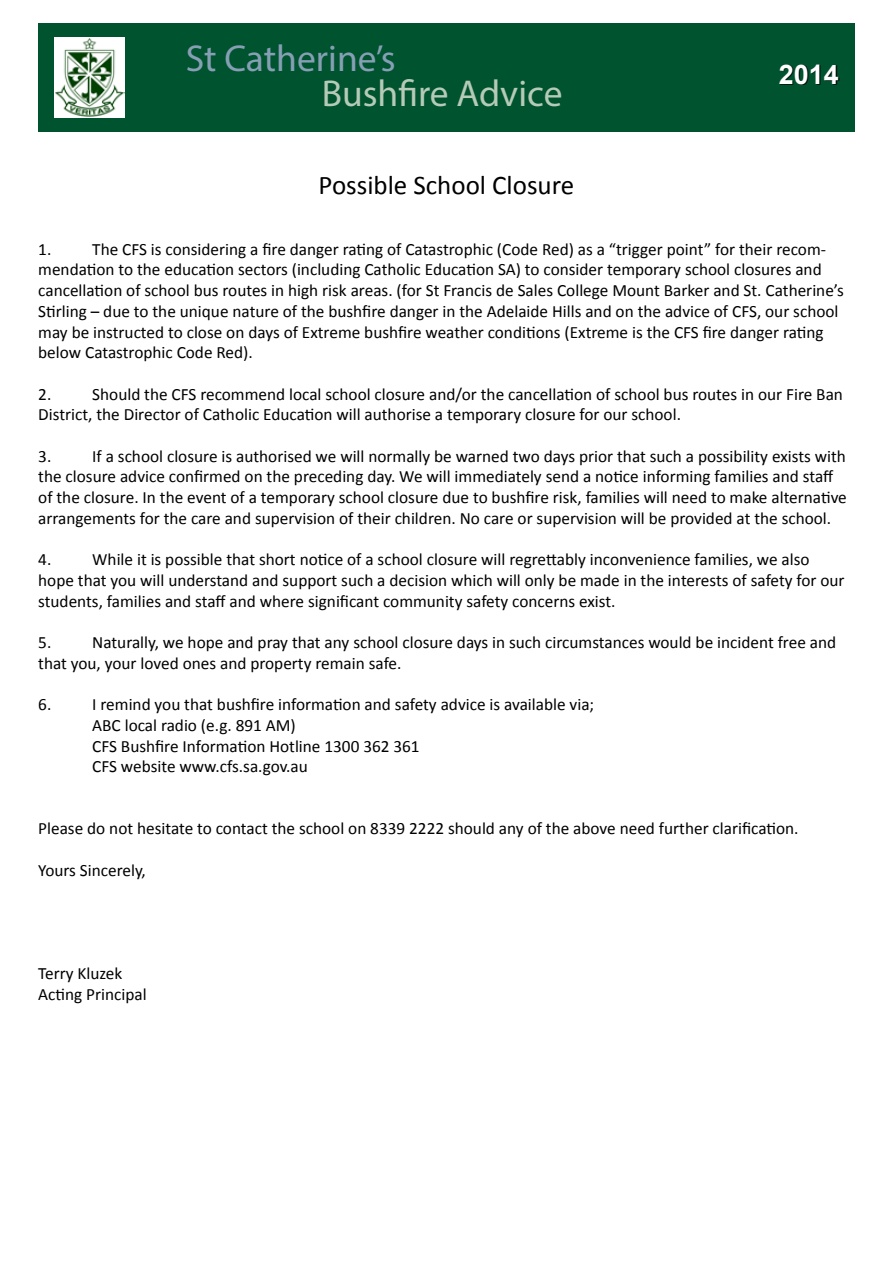
<style>
.page{position:relative;width:893px;height:1263px;background:#fff}
.page>*{position:absolute;margin:0;border:0;box-sizing:border-box;transform-origin:0 0}
.t1{font:37.5px "Myriad Pro";color:#b5cab7}
.t2{font:37.5px "Myriad Pro";color:#869fb4}
.t3{font:27px "Calibri";color:#000}
.t4{font:700 27px "Arial";color:#fff}
.t5{font:17.25px/20.7px "Calibri";color:#000}
</style>
<div class="page">
<div style="left:38px;top:23px;width:817px;height:109px;background:#00532f"></div>
<img style="left:55px;top:37px;width:69px;height:81px">
<div style="left:780px;top:65px;width:59px;height:20px;background:#000;opacity:.89"></div>
<h1 class="t2" style="left:186px;top:35px;width:211px">St Catherine’s</h1>
<h1 class="t1" style="left:322px;top:70px;width:242px">Bushfire Advice</h1>
<h2 class="t3" style="left:319px;top:168px;width:257px">Possible School Closure</h2>
<h2 class="t4" style="left:779px;top:56px;width:62px">2014</h2>
<p class="t5" style="left:38px;top:239px;width:807px">1. The CFS is considering a fire danger rating of Catastrophic (Code Red) as a “trigger point” for their recom&shy;mendation to the education sectors (including Catholic Education SA) to consider temporary school closures and cancellation of school bus routes in high risk areas. (for St Francis de Sales College Mount Barker and St. Catherine’s Stirling – due to the unique nature of the bushfire danger in the Adelaide Hills and on the advice of CFS, our school may be instructed to close on days of Extreme bushfire weather conditions (Extreme is the CFS fire danger rating below Catastrophic Code Red).</p>
<p class="t5" style="left:38px;top:384px;width:806px">2. Should the CFS recommend local school closure and/or the cancellation of school bus routes in our Fire Ban<br>District, the Director of Catholic Education will authorise a temporary closure for our school.</p>
<p class="t5" style="left:38px;top:446px;width:810px">3. If a school closure is authorised we will normally be warned two days prior that such a possibility exists with the closure advice confirmed on the preceding day. We will immediately send a notice informing families and staff of the closure. In the event of a temporary school closure due to bushfire risk, families will need to make alternative arrangements for the care and supervision of their children. No care or supervision will be provided at the school.</p>
<p class="t5" style="left:38px;top:549px;width:808px">4. While it is possible that short notice of a school closure will regrettably inconvenience families, we also hope that you will understand and support such a decision which will only be made in the interests of safety for our students, families and staff and where significant community safety concerns exist.</p>
<p class="t5" style="left:38px;top:632px;width:799px">5. Naturally, we hope and pray that any school closure days in such circumstances would be incident free and that you, your loved ones and property remain safe.</p>
<p class="t5" style="left:92px;top:694px;width:503px;text-indent:-54px">6. I remind you that bushfire information and safety advice is available via; ABC local radio (e.g. 891 AM)<br>CFS Bushfire Information Hotline 1300 362 361<br>CFS website www.cfs.sa.gov.au</p>
<p class="t5" style="left:38px;top:818px;width:762px">Please do not hesitate to contact the school on 8339 2222 should any of the above need further clarification.</p>
<p class="t5" style="left:38px;top:860px;width:109px">Yours Sincerely,</p>
<p class="t5" style="left:38px;top:963px;width:110px">Terry Kluzek<br>Acting Principal</p>
</div>
